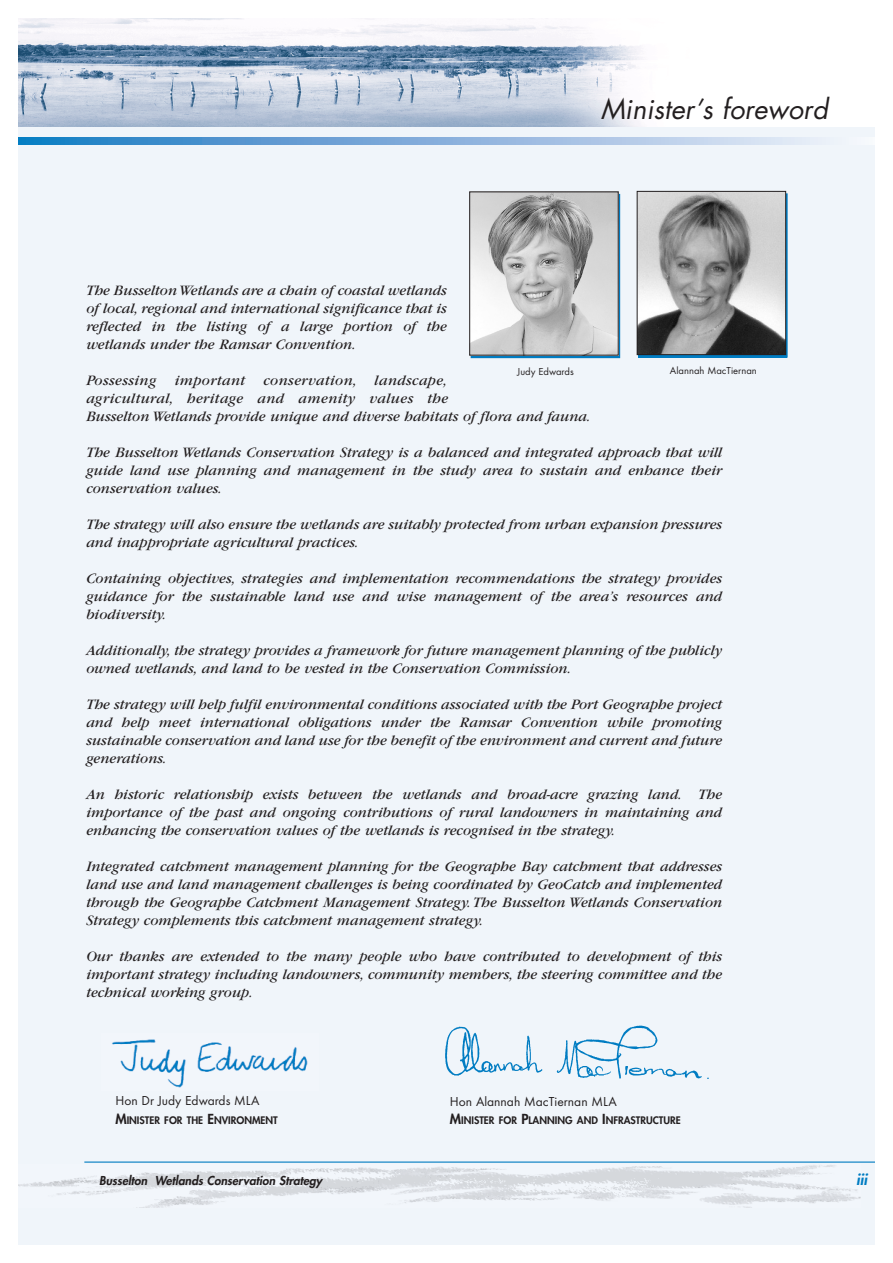
<style>
.page{position:relative;width:893px;height:1263px;background:#fff}
.page>*{position:absolute;margin:0;border:0;box-sizing:border-box;transform-origin:0 0}
.t1{font:italic 27px "Futura";color:#231f20}
.t2{font:italic 15px/18px "Garamond";color:#231f20;text-align:justify}
.t3{font:italic 15px/18px "Garamond";letter-spacing:.02em;color:#231f20}
.t4{font:italic 800 15px "Futura";color:#007cc2}
.t5{font:13.5px "Futura T";color:#231f20}
.t6{font:italic 800 12px "Futura";color:#231f20}
.t7{font:10.5px "Futura T";color:#231f20}
.t8{font:800 10.2px "Futura";color:#231f20}
.s1{font-size:13.5px}
</style>
<div class="page">
<div style="left:18px;top:18px;width:856px;height:1227px;background:#f0f5fa"></div>
<img style="left:18px;top:18px;width:856px;height:108px">
<img style="left:18px;top:1165px;width:842px;height:42px">
<hr style="left:84px;top:1162px;width:790px;height:1px;background:#007cc2">
<svg style="left:18px;top:137px;width:792px;height:7px;background:#7eaeda"></svg>
<div style="left:638px;top:194px;width:149px;height:163px;border:1px solid #007cc2"></div>
<img style="left:639px;top:193px;width:144px;height:160px">
<div style="left:637px;top:191px;width:148px;height:164px;border:1px solid #231f20"></div>
<img style="left:445px;top:1025px;width:264px;height:54px">
<img style="left:112px;top:1039px;width:196px;height:49px">
<div style="left:471px;top:194px;width:149px;height:164px;border:1px solid #007cc2"></div>
<img style="left:471px;top:194px;width:145px;height:159px">
<h1 class="t1" style="left:600px;top:97px;width:233px">Minister’s foreword</h1>
<p class="t2" style="left:86px;top:283px;width:362px">The Busselton Wetlands are a chain of coastal wetlands of local, regional and international significance that is reflected in the listing of a large portion of the wetlands under the Ramsar Convention.</p>
<p class="t3" style="left:86px;top:373px;width:506px">Possessing important conservation, landscape,<br>agricultural, heritage and amenity values the<br>Busselton Wetlands provide unique and diverse habitats of flora and fauna.</p>
<p class="t2" style="left:86px;top:445px;width:637px">The Busselton Wetlands Conservation Strategy is a balanced and integrated approach that will guide land use planning and management in the study area to sustain and enhance their conservation values.</p>
<p class="t2" style="left:86px;top:517px;width:637px">The strategy will also ensure the wetlands are suitably protected from urban expansion pressures and inappropriate agricultural practices.</p>
<p class="t2" style="left:86px;top:571px;width:637px">Containing objectives, strategies and implementation recommendations the strategy provides guidance for the sustainable land use and wise management of the area’s resources and biodiversity.</p>
<p class="t2" style="left:86px;top:643px;width:637px">Additionally, the strategy provides a framework for future management planning of the publicly owned wetlands, and land to be vested in the Conservation Commission.</p>
<p class="t2" style="left:86px;top:697px;width:637px">The strategy will help fulfil environmental conditions associated with the Port Geographe project and help meet international obligations under the Ramsar Convention while promoting sustainable conservation and land use for the benefit of the environment and current and future generations.</p>
<p class="t2" style="left:86px;top:787px;width:637px">An historic relationship exists between the wetlands and broad-acre grazing land. The importance of the past and ongoing contributions of rural landowners in maintaining and enhancing the conservation values of the wetlands is recognised in the strategy.</p>
<p class="t2" style="left:86px;top:859px;width:637px">Integrated catchment management planning for the Geographe Bay catchment that addresses land use and land management challenges is being coordinated by GeoCatch and implemented through the Geographe Catchment Management Strategy. The Busselton Wetlands Conservation Strategy complements this catchment management strategy.</p>
<p class="t2" style="left:86px;top:949px;width:637px">Our thanks are extended to the many people who have contributed to development of this important strategy including landowners, community members, the steering committee and the technical working group.</p>
<p class="t7" style="left:670px;top:366px;width:88px">Alannah MacTiernan</p>
<p class="t7" style="left:517px;top:366px;width:58px">Judy Edwards</p>
<p class="t5" style="left:115px;top:1095px;width:146px">Hon Dr Judy Edwards MLA</p>
<p class="t8" style="left:115px;top:1115px;width:164px"><span class="s1">M</span>INISTER FOR THE <span class="s1">E</span>NVIRONMENT</p>
<p class="t5" style="left:450px;top:1095px;width:168px">Hon Alannah MacTiernan MLA</p>
<p class="t8" style="left:450px;top:1116px;width:232px"><span class="s1">M</span>INISTER FOR <span class="s1">P</span>LANNING AND <span class="s1">I</span>NFRASTRUCTURE</p>
<p class="t6" style="left:99px;top:1174px;width:224px">Busselton Wetlands Conservation Strategy</p>
<p class="t4" style="left:856px;top:1173px;width:16px">iii</p>
</div>
